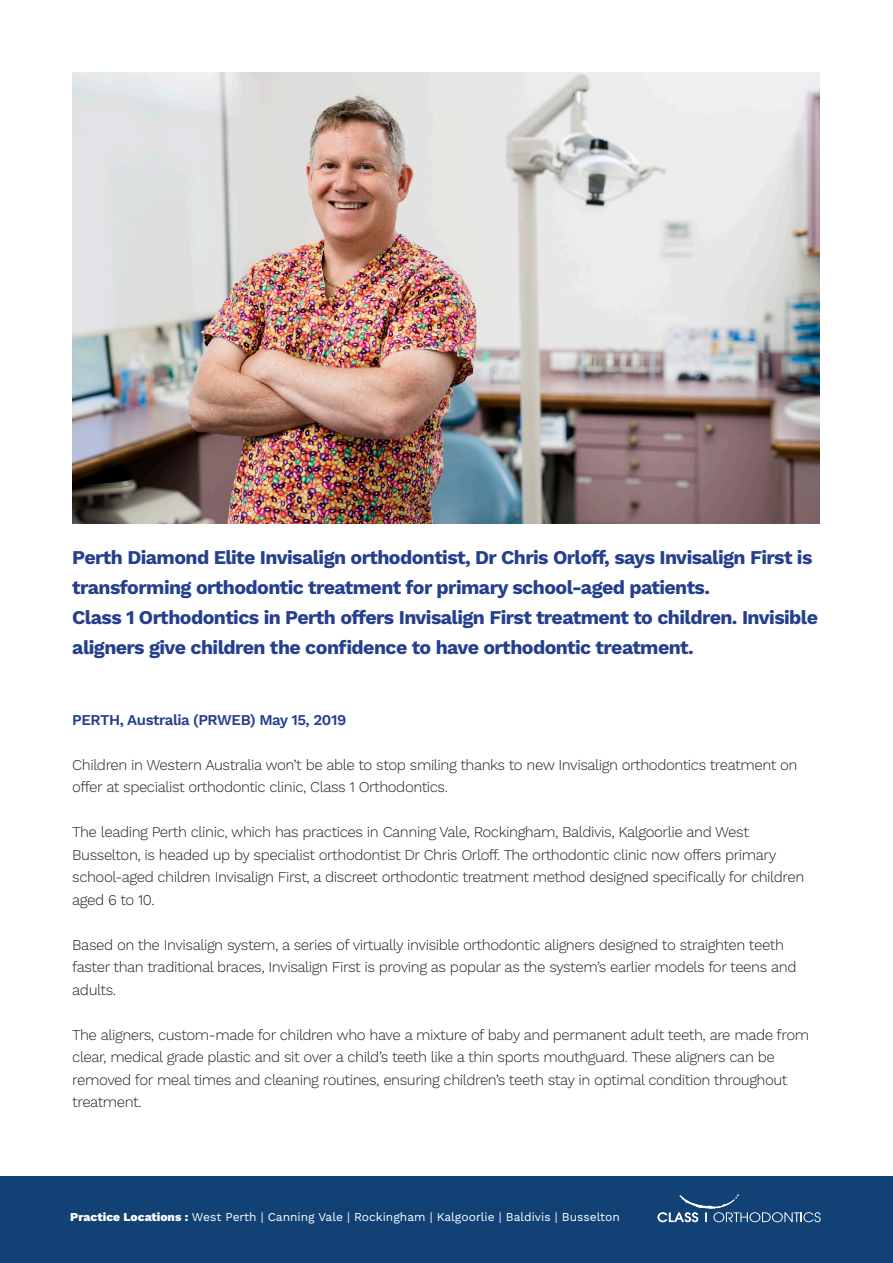
<style>
.page{position:relative;width:893px;height:1263px;background:#fff}
.page>*{position:absolute;margin:0;border:0;box-sizing:border-box;transform-origin:0 0}
.t1{font:700 19.5px/30px "Work Sans";letter-spacing:-.03em;color:#253f8e}
.t2{font:300 15px/22.5px "Work Sans";letter-spacing:-.03em;color:#231f20}
.t3{font:600 15px "Work Sans";letter-spacing:-.03em;color:#253f8e}
.t4{font:12px "Work Sans";color:#fff}
.s1{font-weight:800}
</style>
<div class="page">
<div style="left:0;top:1177px;width:893px;height:86px;background:#114175"></div>
<svg style="left:657px;top:1194px;width:164px;height:28px"></svg>
<img style="left:72px;top:72px;width:748px;height:451px">
<p class="t1" style="left:72px;top:543px;width:747px">Perth Diamond Elite Invisalign orthodontist, Dr Chris Orloff, says Invisalign First is transforming orthodontic treatment for primary school-aged patients.<br>Class 1 Orthodontics in Perth offers Invisalign First treatment to children. Invisible aligners give children the confidence to have orthodontic treatment.</p>
<p class="t3" style="left:72px;top:711px;width:275px">PERTH, Australia (PRWEB) May 15, 2019</p>
<p class="t2" style="left:72px;top:754px;width:727px">Children in Western Australia won’t be able to stop smiling thanks to new Invisalign orthodontics treatment on offer at specialist orthodontic clinic, Class 1 Orthodontics.</p>
<p class="t2" style="left:72px;top:821px;width:678px">The leading Perth clinic, which has practices in Canning Vale, Rockingham, Baldivis, Kalgoorlie and West</p>
<p class="t2" style="left:72px;top:844px;width:706px">Busselton, is headed up by specialist orthodontist Dr Chris Orloff. The orthodontic clinic now offers primary</p>
<p class="t2" style="left:72px;top:866px;width:733px">school-aged children Invisalign First, a discreet orthodontic treatment method designed specifically for children</p>
<p class="t2" style="left:72px;top:889px;width:84px">aged 6 to 10.</p>
<p class="t2" style="left:72px;top:934px;width:713px">Based on the Invisalign system, a series of virtually invisible orthodontic aligners designed to straighten teeth</p>
<p class="t2" style="left:72px;top:956px;width:726px">faster than traditional braces, Invisalign First is proving as popular as the system’s earlier models for teens and</p>
<p class="t2" style="left:72px;top:979px;width:45px">adults.</p>
<p class="t2" style="left:72px;top:1024px;width:738px">The aligners, custom-made for children who have a mixture of baby and permanent adult teeth, are made from</p>
<p class="t2" style="left:72px;top:1046px;width:704px">clear, medical grade plastic and sit over a child’s teeth like a thin sports mouthguard. These aligners can be</p>
<p class="t2" style="left:72px;top:1069px;width:717px">removed for meal times and cleaning routines, ensuring children’s teeth stay in optimal condition throughout</p>
<p class="t2" style="left:72px;top:1091px;width:71px">treatment.</p>
<p class="t4" style="left:70px;top:1210px;width:551px"><span class="s1">Practice Locations :</span> West Perth | Canning Vale | Rockingham | Kalgoorlie | Baldivis | Busselton</p>
</div>
